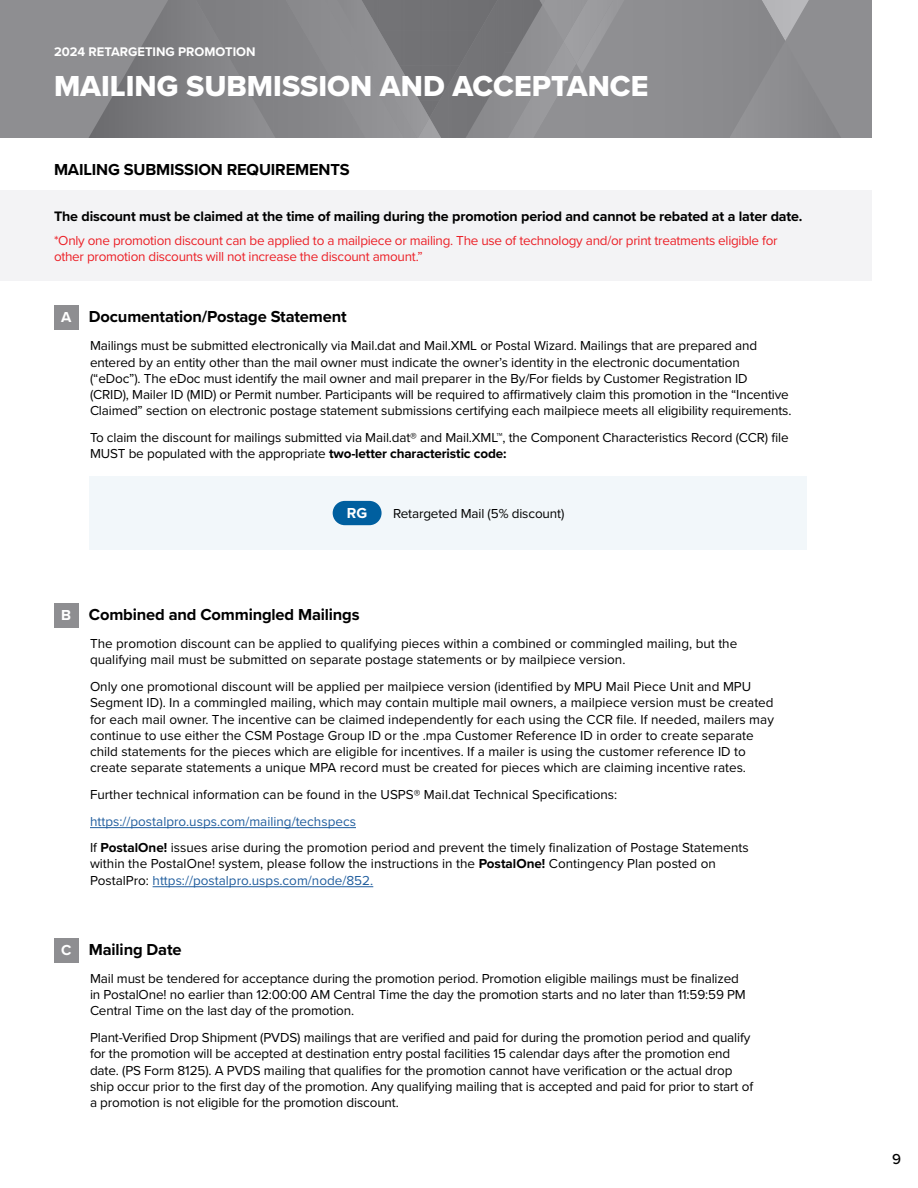
<style>
.page{position:relative;width:918px;height:1188px;background:#fff}
.page>*{position:absolute;margin:0;border:0;box-sizing:border-box;transform-origin:0 0}
.t1{font:30px "Proxima Nova Extrabld";color:#fff}
.t2{font:700 16.5px "Proxima Nova";letter-spacing:-.01em;color:#000}
.t3{font:700 15px "Proxima Nova";color:#fff}
.t4{font:500 15px "Proxima Nova";color:#000}
.t5{font:700 14.25px "Proxima Nova";letter-spacing:-.01em;color:#000}
.t6{font:13.5px/16.2px "Proxima Nova";letter-spacing:-.01em;color:#000}
.t7{font:13.5px/16.2px "Proxima Nova";letter-spacing:-.02em;color:#ec2027}
.t8{font:700 12.9px "Proxima Nova";color:#fff}
.s1{font-weight:700}
.s2{color:#215e9e}
</style>
<div class="page">
<div style="left:0;top:0;width:872px;height:138px;background:#8e8e91"></div>
<svg style="left:837px;top:132px;width:4px;height:6px"></svg>
<img style="left:767px;top:0;width:42px;height:38px">
<img style="left:550px;top:81px;width:10px;height:11px">
<img style="left:532px;top:81px;width:18px;height:57px">
<img style="left:762px;top:0;width:5px;height:8px">
<img style="left:767px;top:8px;width:18px;height:31px">
<img style="left:560px;top:64px;width:16px;height:27px">
<img style="left:541px;top:92px;width:18px;height:46px">
<svg style="left:534px;top:125px;width:7px;height:13px"></svg>
<img style="left:564px;top:41px;width:12px;height:23px">
<img style="left:576px;top:0;width:42px;height:73px">
<img style="left:542px;top:42px;width:22px;height:39px">
<img style="left:532px;top:81px;width:9px;height:25px">
<img style="left:505px;top:0;width:37px;height:52px">
<img style="left:486px;top:0;width:19px;height:102px">
<img style="left:467px;top:31px;width:19px;height:104px">
<img style="left:505px;top:52px;width:10px;height:17px">
<div style="left:372px;top:0;width:126px;height:31px;background:#727275"></div>
<div style="left:392px;top:31px;width:88px;height:35px;background:#727275"></div>
<div style="left:411px;top:65px;width:49px;height:36px;background:#727275"></div>
<img style="left:418px;top:100px;width:23px;height:38px">
<img style="left:564px;top:0;width:24px;height:41px">
<svg style="left:89px;top:0;width:166px;height:138px"></svg>
<img style="left:223px;top:48px;width:32px;height:38px">
<img style="left:245px;top:85px;width:10px;height:18px">
<img style="left:362px;top:0;width:10px;height:17px">
<img style="left:372px;top:18px;width:20px;height:33px">
<img style="left:391px;top:51px;width:20px;height:76px">
<div style="left:0;top:190px;width:872px;height:91px;background:#f3f3f5"></div>
<div style="left:89px;top:476px;width:718px;height:74px;background:#f2f7fa"></div>
<div style="left:54px;top:305px;width:24px;height:25px;background:#8e8e91"></div>
<div style="left:54px;top:603px;width:24px;height:24px;background:#8e8e91"></div>
<div style="left:54px;top:938px;width:24px;height:24px;background:#8e8e91"></div>
<div style="left:333px;top:501px;width:49px;height:24px;background:#005f9f;border-radius:12px"></div>
<hr style="left:90px;top:827px;width:266px;height:1px;background:#215e9e">
<hr style="left:153px;top:886px;width:220px;height:1px;background:#215e9e">
<p class="t8" style="left:54px;top:42px;width:203px">2024 RETARGETING PROMOTION</p>
<h1 class="t1" style="left:54px;top:63px;width:596px">MAILING SUBMISSION AND ACCEPTANCE</h1>
<p class="t2" style="left:54px;top:157px;width:297px">MAILING SUBMISSION REQUIREMENTS</p>
<p class="t5" style="left:54px;top:206px;width:750px">The discount must be claimed at the time of mailing during the promotion period and cannot be rebated at a later date.</p>
<p class="t7" style="left:54px;top:232px;width:725px">*Only one promotion discount can be applied to a mailpiece or mailing. The use of technology and/or print treatments eligible for other promotion discounts will not increase the discount amount.”</p>
<p class="t3" style="left:61px;top:306px;width:12px">A</p>
<p class="t2" style="left:89px;top:305px;width:259px">Documentation/Postage Statement</p>
<p class="t6" style="left:90px;top:337px;width:703px">Mailings must be submitted electronically via Mail.dat and Mail.XML or Postal Wizard. Mailings that are prepared and entered by an entity other than the mail owner must indicate the owner’s identity in the electronic documentation (“eDoc”). The eDoc must identify the mail owner and mail preparer in the By/For fields by Customer Registration ID<br>(CRID), Mailer ID (MID) or Permit number. Participants will be required to affirmatively claim this promotion in the “Incentive Claimed” section on electronic postage statement submissions certifying each mailpiece meets all eligibility requirements.</p>
<p class="t6" style="left:90px;top:429px;width:700px">To claim the discount for mailings submitted via Mail.dat® and Mail.XML™, the Component Characteristics Record (CCR) file<br>MUST be populated with the appropriate <span class="s1">two-letter characteristic code:</span></p>
<p class="t3" style="left:347px;top:502px;width:22px">RG</p>
<p class="t6" style="left:393px;top:505px;width:173px">Retargeted Mail (5% discount)</p>
<p class="t3" style="left:61px;top:604px;width:11px">B</p>
<p class="t2" style="left:89px;top:603px;width:272px">Combined and Commingled Mailings</p>
<p class="t6" style="left:90px;top:635px;width:649px">The promotion discount can be applied to qualifying pieces within a combined or commingled mailing, but the qualifying mail must be submitted on separate postage statements or by mailpiece version.</p>
<p class="t6" style="left:90px;top:678px;width:685px">Only one promotional discount will be applied per mailpiece version (identified by MPU Mail Piece Unit and MPU Segment ID). In a commingled mailing, which may contain multiple mail owners, a mailpiece version must be created for each mail owner. The incentive can be claimed independently for each using the CCR file. If needed, mailers may continue to use either the CSM Postage Group ID or the .mpa Customer Reference ID in order to create separate child statements for the pieces which are eligible for incentives. If a mailer is using the customer reference ID to create separate statements a unique MPA record must be created for pieces which are claiming incentive rates.</p>
<p class="t6" style="left:90px;top:786px;width:529px">Further technical information can be found in the USPS® Mail.dat Technical Specifications:</p>
<p class="t6" style="left:90px;top:807px;width:660px;line-height:26.7px"><span class="s2">https://postalpro.usps.com/mailing/techspecs<br></span>If <span class="s1">PostalOne!</span> issues arise during the promotion period and prevent the timely finalization of Postage Statements</p>
<p class="t6" style="left:90px;top:855px;width:627px">within the PostalOne! system, please follow the instructions in the <span class="s1">PostalOne!</span> Contingency Plan posted on<br>PostalPro: <span class="s2">https://postalpro.usps.com/node/852.</span></p>
<p class="t3" style="left:61px;top:938px;width:12px">C</p>
<p class="t2" style="left:89px;top:937px;width:94px">Mailing Date</p>
<p class="t6" style="left:90px;top:970px;width:657px">Mail must be tendered for acceptance during the promotion period. Promotion eligible mailings must be finalized in PostalOne! no earlier than 12:00:00 AM Central Time the day the promotion starts and no later than 11:59:59 PM<br>Central Time on the last day of the promotion.</p>
<p class="t6" style="left:90px;top:1029px;width:665px">Plant-Verified Drop Shipment (PVDS) mailings that are verified and paid for during the promotion period and qualify for the promotion will be accepted at destination entry postal facilities 15 calendar days after the promotion end date. (PS Form 8125). A PVDS mailing that qualifies for the promotion cannot have verification or the actual drop ship occur prior to the first day of the promotion. Any qualifying mailing that is accepted and paid for prior to start of a promotion is not eligible for the promotion discount.</p>
<p class="t4" style="left:892px;top:1148px;width:10px">9</p>
</div>
